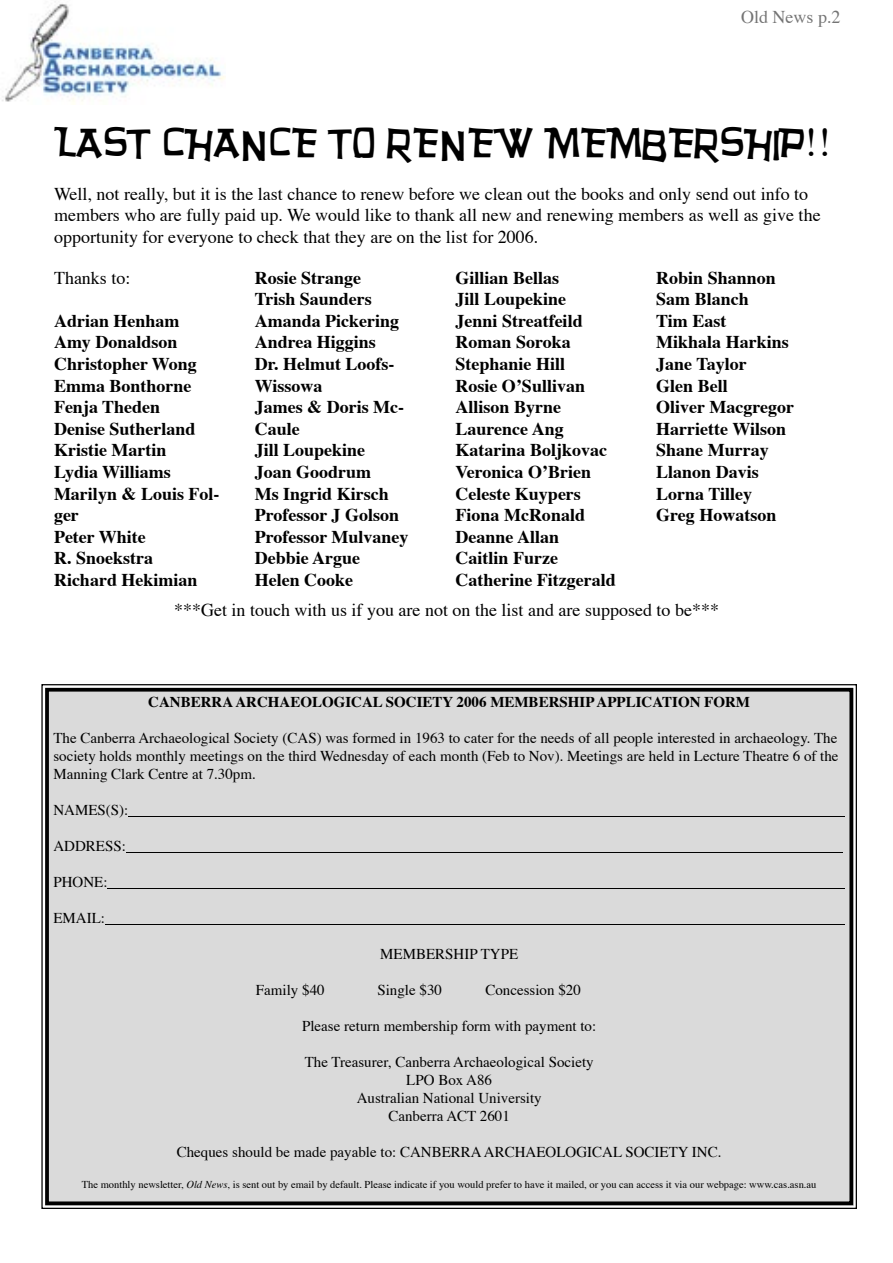
<style>
.page{position:relative;width:893px;height:1263px;background:#fff}
.page>*{position:absolute;margin:0;border:0;box-sizing:border-box;transform-origin:0 0}
.t1{font:40.5px "Hurry Up";color:#000}
.t2{font:700 18px/21.6px "Times";color:#000}
.t3{font:18px/21.6px "Times";color:#000}
.t4{font:18px "Times";color:#747474}
.t5{font:15px/18px "Times";color:#000;text-align:justify}
.t6{font:700 15px "Times";color:#000}
.t7{font:10.5px "Times";color:#000}
.s1{font-family:"Times"}
.s2{font-style:italic}
</style>
<div class="page">
<img style="left:2px;top:1px;width:223px;height:103px">
<svg style="left:41px;top:684px;width:816px;height:525px"></svg>
<div style="left:45px;top:688px;width:808px;height:517px;background:#dadada"></div>
<p class="t4" style="left:741px;top:5px;width:101px">Old News p.2</p>
<h1 class="t1" style="left:54px;top:119px;width:778px">LAST CHANCE TO RENEW MEMBERSHIP<span class="s1">!!</span></h1>
<p class="t3" style="left:54px;top:184px;width:768px">Well, not really, but it is the last chance to renew before we clean out the books and only send out info to members who are fully paid up. We would like to thank all new and renewing members as well as give the opportunity for everyone to check that they are on the list for 2006.</p>
<p class="t3" style="left:54px;top:268px;width:78px">Thanks to:</p>
<p class="t2" style="left:54px;top:311px;width:167px">Adrian Henham<br>Amy Donaldson<br>Christopher Wong<br>Emma Bonthorne<br>Fenja Theden<br>Denise Sutherland<br>Kristie Martin<br>Lydia Williams<br>Marilyn &amp; Louis Fol&shy;ger<br>Peter White<br>R. Snoekstra<br>Richard Hekimian</p>
<p class="t2" style="left:255px;top:267px;width:155px">Rosie Strange<br>Trish Saunders<br>Amanda Pickering<br>Andrea Higgins<br>Dr. Helmut Loofs-<br>Wissowa<br>James &amp; Doris Mc-<br>Caule<br>Jill Loupekine<br>Joan Goodrum<br>Ms Ingrid Kirsch<br>Professor J Golson<br>Professor Mulvaney<br>Debbie Argue<br>Helen Cooke</p>
<p class="t2" style="left:455px;top:267px;width:162px">Gillian Bellas<br>Jill Loupekine<br>Jenni Streatfeild<br>Roman Soroka<br>Stephanie Hill<br>Rosie OʼSullivan<br>Allison Byrne<br>Laurence Ang<br>Katarina Boljkovac<br>Veronica OʼBrien<br>Celeste Kuypers<br>Fiona McRonald<br>Deanne Allan<br>Caitlin Furze<br>Catherine Fitzgerald</p>
<p class="t2" style="left:656px;top:267px;width:139px">Robin Shannon<br>Sam Blanch<br>Tim East<br>Mikhala Harkins<br>Jane Taylor<br>Glen Bell<br>Oliver Macgregor<br>Harriette Wilson<br>Shane Murray<br>Llanon Davis<br>Lorna Tilley<br>Greg Howatson</p>
<p class="t3" style="left:174px;top:600px;width:546px">***Get in touch with us if you are not on the list and are supposed to be***</p>
<p class="t6" style="left:148px;top:692px;width:603px">CANBERRA ARCHAEOLOGICAL SOCIETY 2006 MEMBERSHIP APPLICATION FORM</p>
<p class="t5" style="left:53px;top:730px;width:787px">The Canberra Archaeological Society (CAS) was formed in 1963 to cater for the needs of all people interested in archaeology. The society holds monthly meetings on the third Wednesday of each month (Feb to Nov). Meetings are held in Lecture Theatre 6 of the Manning Clark Centre at 7.30pm.</p>
<p class="t5" style="left:53px;top:802px;width:76px">NAMES(S):</p>
<p class="t5" style="left:53px;top:838px;width:74px">ADDRESS:</p>
<p class="t5" style="left:53px;top:874px;width:56px">PHONE:</p>
<p class="t5" style="left:53px;top:910px;width:53px">EMAIL:</p>
<p class="t5" style="left:380px;top:946px;width:139px">MEMBERSHIP TYPE</p>
<p class="t5" style="left:256px;top:982px;width:70px">Family $40</p>
<p class="t5" style="left:377px;top:982px;width:66px">Single $30</p>
<p class="t5" style="left:485px;top:982px;width:97px">Concession $20</p>
<p class="t5" style="left:302px;top:1018px;width:296px">Please return membership form with payment to:</p>
<p class="t5" style="left:305px;top:1054px;width:290px;text-align:center">The Treasurer, Canberra Archaeological Society<br>LPO Box A86<br>Australian National University<br>Canberra ACT 2601</p>
<p class="t5" style="left:177px;top:1144px;width:546px">Cheques should be made payable to: CANBERRA ARCHAEOLOGICAL SOCIETY INC.</p>
<p class="t7" style="left:82px;top:1178px;width:736px">The monthly newsletter, <span class="s2">Old News</span>, is sent out by email by default. Please indicate if you would prefer to have it mailed, or you can access it via our webpage: www.cas.asn.au</p>
</div>
